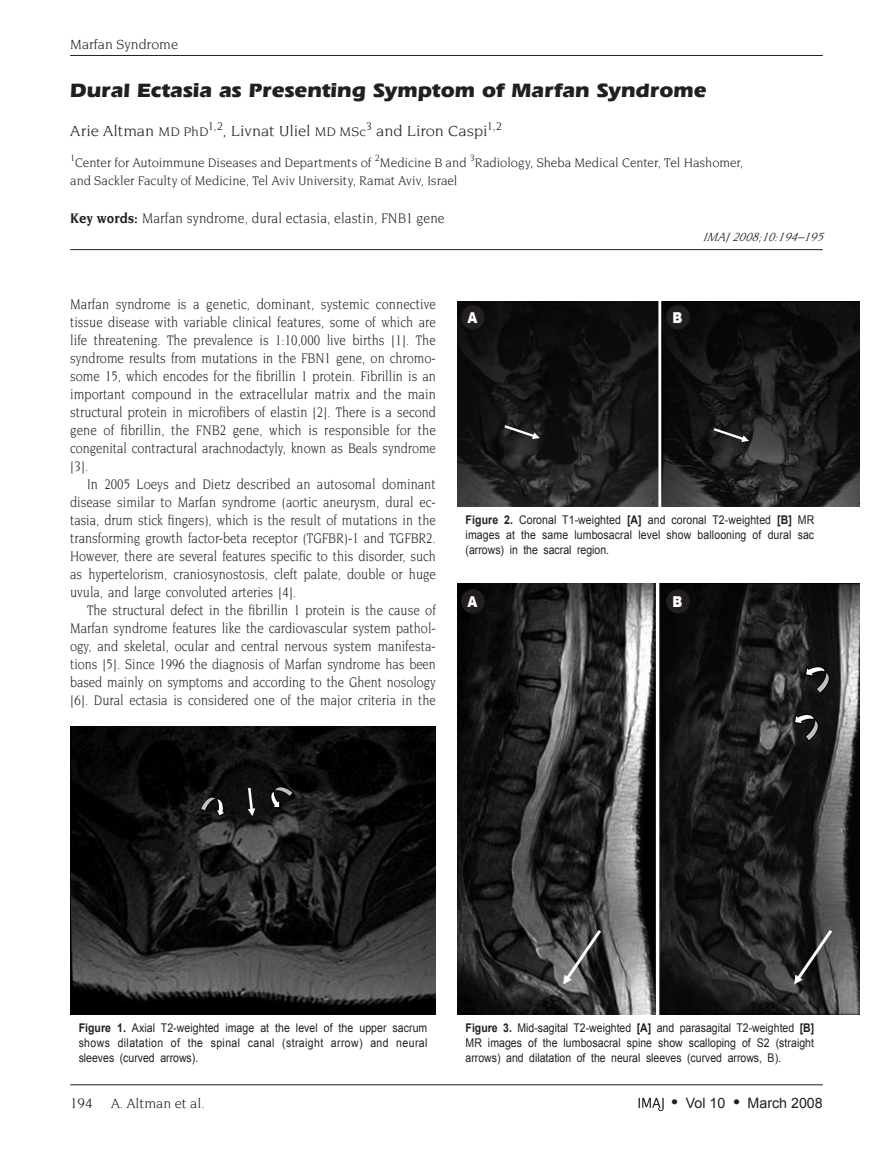
<style>
.page{position:relative;width:893px;height:1149px;background:#fff}
.page>*{position:absolute;margin:0;border:0;box-sizing:border-box;transform-origin:0 0}
.t1{font:700 20.25px "Eras IT Cby BT";color:#231f20;scale:1.1 1}
.t2{font:15.75px "Novarese";letter-spacing:-.01em;color:#231f20;scale:1.05 1}
.t3{font:15px/18px "Novarese";color:#231f20;text-align:justify;scale:.86 1}
.t4{font:15px/18px "Novarese";color:#231f20;text-align:justify;scale:.85 1}
.t5{font:15px "Novarese";color:#231f20;scale:.9 1}
.t6{font:900 15px "Arial";color:#fff;scale:.85 1}
.t7{font:14.25px "Novarese";color:#231f20}
.t8{font:14.25px "Arial";color:#231f20}
.t9{font:13.5px/18px "Novarese";letter-spacing:-.005em;color:#231f20;scale:.96 1}
.t10{font:italic 12.75px "Novarese";color:#231f20}
.t11{font:12px/15px "Arial";color:#231f20;text-align:justify;scale:.88 1}
.s1{font-size:13.5px}
.s2{font-weight:700}
.s3{font-size:15px}
.s4{font-weight:700;font-size:18px}
</style>
<div class="page">
<hr style="left:70px;top:1084px;width:753px;height:1px;background:#231f20">
<svg style="left:639px;top:1097px;width:25px;height:13px"></svg>
<hr style="left:70px;top:249px;width:753px;height:1px;background:#231f20">
<img style="left:70px;top:726px;width:366px;height:288px">
<img style="left:457px;top:301px;width:402px;height:206px">
<img style="left:457px;top:583px;width:402px;height:431px">
<div style="left:462px;top:305px;width:22px;height:24px;background:#231f20;border-radius:50%"></div>
<div style="left:461px;top:305px;width:23px;height:24px;border:1px solid #231f20;border-radius:50%"></div>
<div style="left:667px;top:305px;width:22px;height:24px;background:#231f20;border-radius:50%"></div>
<div style="left:666px;top:305px;width:23px;height:24px;border:1px solid #231f20;border-radius:50%"></div>
<div style="left:462px;top:589px;width:22px;height:23px;background:#231f20;border-radius:50%"></div>
<div style="left:461px;top:589px;width:23px;height:24px;border:1px solid #231f20;border-radius:50%"></div>
<div style="left:667px;top:589px;width:22px;height:23px;background:#231f20;border-radius:50%"></div>
<div style="left:666px;top:589px;width:23px;height:24px;border:1px solid #231f20;border-radius:50%"></div>
<hr style="left:70px;top:55px;width:753px;height:1px;background:#231f20">
<p class="t7" style="left:70px;top:37px;width:110px">Marfan Syndrome</p>
<h1 class="t1" style="left:70px;top:78px;width:580px">Dural Ectasia as Presenting Symptom of Marfan Syndrome</h1>
<p class="t2" style="left:70px;top:123px;width:413px">Arie Altman <span class="s1">MD PhD</span><sup>1,2</sup>, Livnat Uliel <span class="s1">MD MSc</span><sup>3</sup> and Liron Caspi<sup>1,2</sup></p>
<p class="t9" style="left:70px;top:153px;width:703px"><sup>1</sup>Center for Autoimmune Diseases and Departments of <sup>2</sup>Medicine B and <sup>3</sup>Radiology, Sheba Medical Center, Tel Hashomer, and Sackler Faculty of Medicine, Tel Aviv University, Ramat Aviv, Israel</p>
<p class="t5" style="left:70px;top:210px;width:418px"><span class="s2">Key words:</span> Marfan syndrome, dural ectasia, elastin, FNB1 gene</p>
<p class="t10" style="left:703px;top:230px;width:126px">IMAJ2008;10:194–195</p>
<p class="t3" style="left:70px;top:294px;width:427px">Marfan syndrome is a genetic, dominant, systemic connective tissue disease with variable clinical features, some of which are life threatening. The prevalence is 1:10,000 live births [1]. The syndrome results from mutations in the FBN1 gene, on chromo&shy;some 15, which encodes for the fibrillin 1 protein. Fibrillin is an important compound in the extracellular matrix and the main structural protein in microfibers of elastin [2]. There is a second gene of fibrillin, the FNB2 gene, which is responsible for the congenital contractural arachnodactyly, known as Beals syndrome [3].</p>
<p class="t3" style="left:70px;top:474px;width:427px;text-indent:17px">In 2005 Loeys and Dietz described an autosomal dominant disease similar to Marfan syndrome (aortic aneurysm, dural ec&shy;tasia, drum stick fingers), which is the result of mutations in the transforming growth factor-beta receptor (TGFBR)-1 and TGFBR2.<br>However, there are several features specific to this disorder, such as hypertelorism, craniosynostosis, cleft palate, double or huge uvula, and large convoluted arteries [4].</p>
<p class="t4" style="left:70px;top:600px;width:432px;text-indent:17px">The structural defect in the fibrillin 1 protein is the cause of Marfan syndrome features like the cardiovascular system pathol&shy;ogy, and skeletal, ocular and central nervous system manifesta&shy;tions [5]. Since 1996 the diagnosis of Marfan syndrome has been based mainly on symptoms and according to the Ghent nosology [6]. Dural ectasia is considered one of the major criteria in the</p>
<p class="t6" style="left:467px;top:306px;width:13px">A</p>
<p class="t6" style="left:673px;top:306px;width:13px">B</p>
<p class="t11" style="left:466px;top:512px;width:398px"><span class="s2">Figure 2.</span> Coronal T1-weighted <span class="s2">[A]</span> and coronal T2-weighted <span class="s2">[B]</span> MR images at the same lumbosacral level show ballooning of dural sac (arrows) in the sacral region.</p>
<p class="t6" style="left:467px;top:590px;width:13px">A</p>
<p class="t6" style="left:673px;top:590px;width:13px">B</p>
<p class="t11" style="left:79px;top:1020px;width:398px"><span class="s2">Figure 1.</span> Axial T2-weighted image at the level of the upper sacrum shows dilatation of the spinal canal (straight arrow) and neural sleeves (curved arrows).</p>
<p class="t11" style="left:466px;top:1019px;width:398px"><span class="s2">Figure 3.</span> Mid-sagital T2-weighted <span class="s2">[A]</span> and parasagital T2-weighted <span class="s2">[B] </span>MR images of the lumbosacral spine show scalloping of S2 (straight arrows) and dilatation of the neural sleeves (curved arrows, B).</p>
<p class="t7" style="left:70px;top:1095px;width:136px"><span class="s3">194</span> A. Altman et al.</p>
<p class="t8" style="left:672px;top:1093px;width:153px"><span class="s4">•</span> Vol 10 <span class="s4">•</span> March 2008</p>
</div>
